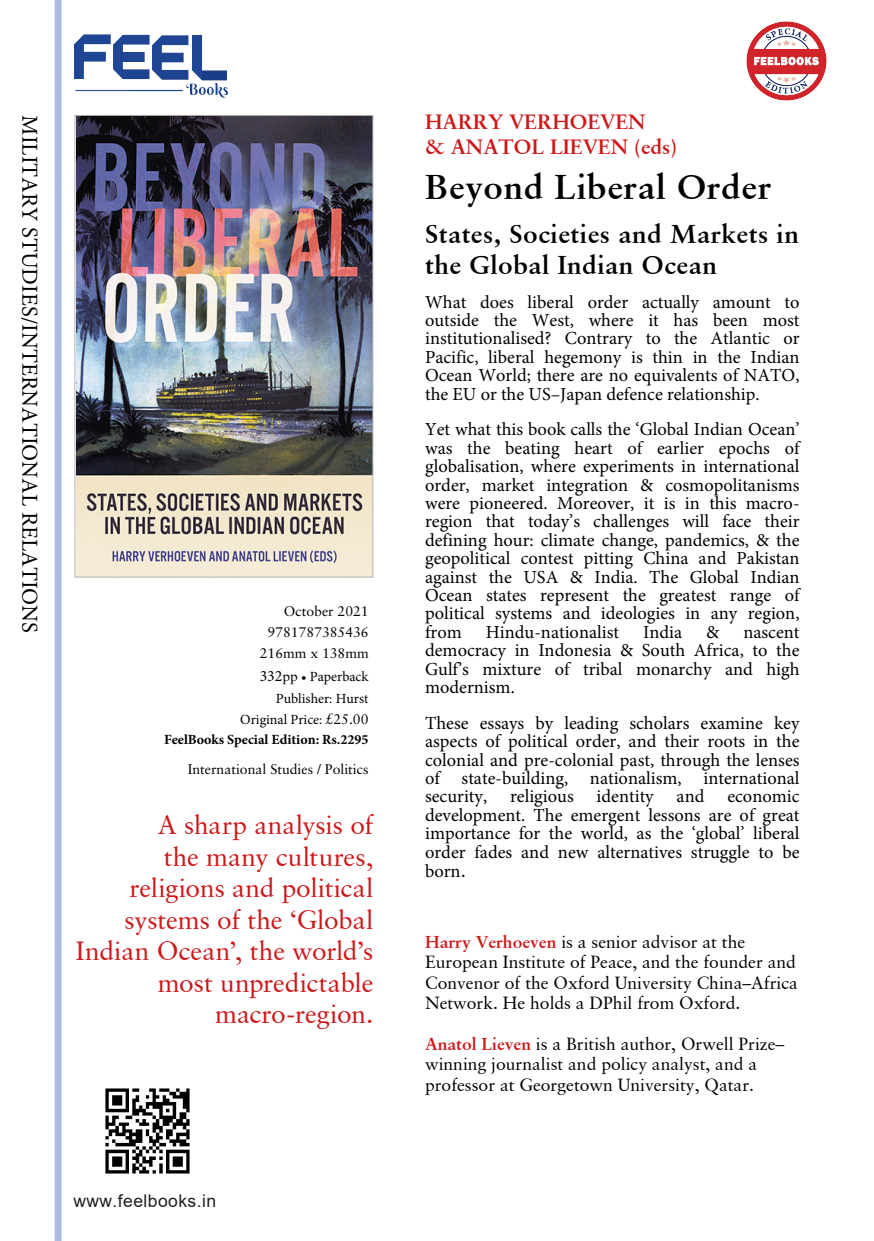
<style>
.page{position:relative;width:874px;height:1241px;background:#fff}
.page>*{position:absolute;margin:0;border:0;box-sizing:border-box;transform-origin:0 0}
.t1{font:700 35px "Sabon";letter-spacing:.02em;color:#000}
.t2{font:26.25px/31.5px "Sabon";color:#cd1719;text-align:right}
.t3{font:700 26.25px/31.5px "Sabon";letter-spacing:.02em;color:#000}
.t4{font:22.75px "Minion Pro";color:#000}
.t5{font:700 21px/25.2px "Sabon";color:#cd1719}
.t6{font:18.38px/18.4px "Minion Pro";color:#000;text-align:justify}
.t7{font:17.5px/20.5px "Sabon";color:#000}
.t8{font:17.5px "Arial";letter-spacing:.025em;color:#231f20}
.t9{font:14px/21.2px "Minion Pro";color:#000;text-align:right}
.t10{font:14px/21.2px "Sabon";color:#000;text-align:right}
.s1{font-size:15.75px}
.s2{font-family:"Sabon"}
.s3{font-weight:700}
.s4{font-weight:700;color:#cd1719}
</style>
<div class="page">
<svg style="left:54px;top:0;width:8px;height:1240px;background:#b8c5e3"></svg>
<img style="left:76px;top:117px;width:295px;height:458px">
<div style="left:74px;top:115px;width:299px;height:462px;border:1px solid #b3b2b2"></div>
<img style="left:105px;top:1088px;width:85px;height:86px">
<img style="left:74px;top:34px;width:154px;height:64px">
<img style="left:746px;top:21px;width:80px;height:80px">
<p class="t4" style="left:45px;top:115px;width:519px;rotate:90deg">MILITARY STUDIES/INTERNATIONAL RELATIONS</p>
<p class="t10" style="left:260px;top:600px;width:110px">October 2021<br>9781787385436<br>216mm x 138mm</p>
<p class="t9" style="left:164px;top:666px;width:206px"><span class="s1">332</span><span class="s2">pp</span> • Paperback<br>Publisher: Hurst<br>Original Price: <span class="s2">£25.00<br></span><span class="s3">FeelBooks Special Edition: Rs.2295</span></p>
<p class="t10" style="left:188px;top:758px;width:182px">International Studies / Politics</p>
<h2 class="t2" style="left:76px;top:808px;width:299px">A sharp analysis of<br>the many cultures, religions and political systems of the ‘Global<br>Indian Ocean’, the world’s most unpredictable macro-region.</h2>
<p class="t8" style="left:73px;top:1188px;width:144px">www.feelbooks.in</p>
<p class="t5" style="left:425px;top:108px;width:253px">HARRY VERHOEVEN<br>&amp; ANATOL LIEVEN (eds)</p>
<h1 class="t1" style="left:425px;top:165px;width:347px">Beyond Liberal Order</h1>
<h2 class="t3" style="left:425px;top:217px;width:375px">States, Societies and Markets in the Global Indian Ocean</h2>
<p class="t6" style="left:425px;top:292px;width:376px">What does liberal order actually amount to outside the West, where it has been most institutionalised? Contrary to the Atlantic or Pacific, liberal hegemony is thin in the Indian Ocean World; there are no equivalents of NATO, the EU or the US–Japan defence relationship.</p>
<p class="t6" style="left:425px;top:420px;width:376px">Yet what this book calls the ‘Global Indian Ocean’ was the beating heart of earlier epochs of globalisation, where experiments in international order, market integration &amp; cosmopolitanisms were pioneered. Moreover, it is in this macro&shy;region that today’s challenges will face their defining hour: climate change, pandemics, &amp; the geopolitical contest pitting China and Pakistan against the USA &amp; India. The Global Indian Ocean states represent the greatest range of political systems and ideologies in any region, from</p>
<p class="t6" style="left:485px;top:622px;width:135px">Hindu-nationalist</p>
<p class="t6" style="left:642px;top:622px;width:41px">India</p>
<p class="t6" style="left:706px;top:622px;width:15px">&amp;</p>
<p class="t6" style="left:425px;top:622px;width:376px;text-indent:318px">nascent democracy in Indonesia &amp; South Africa, to the Gulf’s mixture of tribal monarchy and high modernism.</p>
<p class="t6" style="left:425px;top:713px;width:376px">These essays by leading scholars examine key aspects of political order, and their roots in the colonial and pre-colonial past, through the lenses of state-building, nationalism, international security, religious identity and economic development. The emergent lessons are of great importance for the world, as the ‘global’ liberal order fades and new alternatives struggle to be born<span class="s2">.</span></p>
<p class="t7" style="left:425px;top:931px;width:374px"><span class="s4">Harry Verhoeven</span> is a senior advisor at the European Institute of Peace, and the founder and Convenor of the Oxford University China –Africa Network. He holds a DPhil from Oxford.</p>
<p class="t7" style="left:425px;top:1033px;width:360px"><span class="s4">Anatol Lieven</span> is a British author, Orwell Prize– winning journalist and policy analyst, and a professor at Georgetown University, Qatar.</p>
</div>
